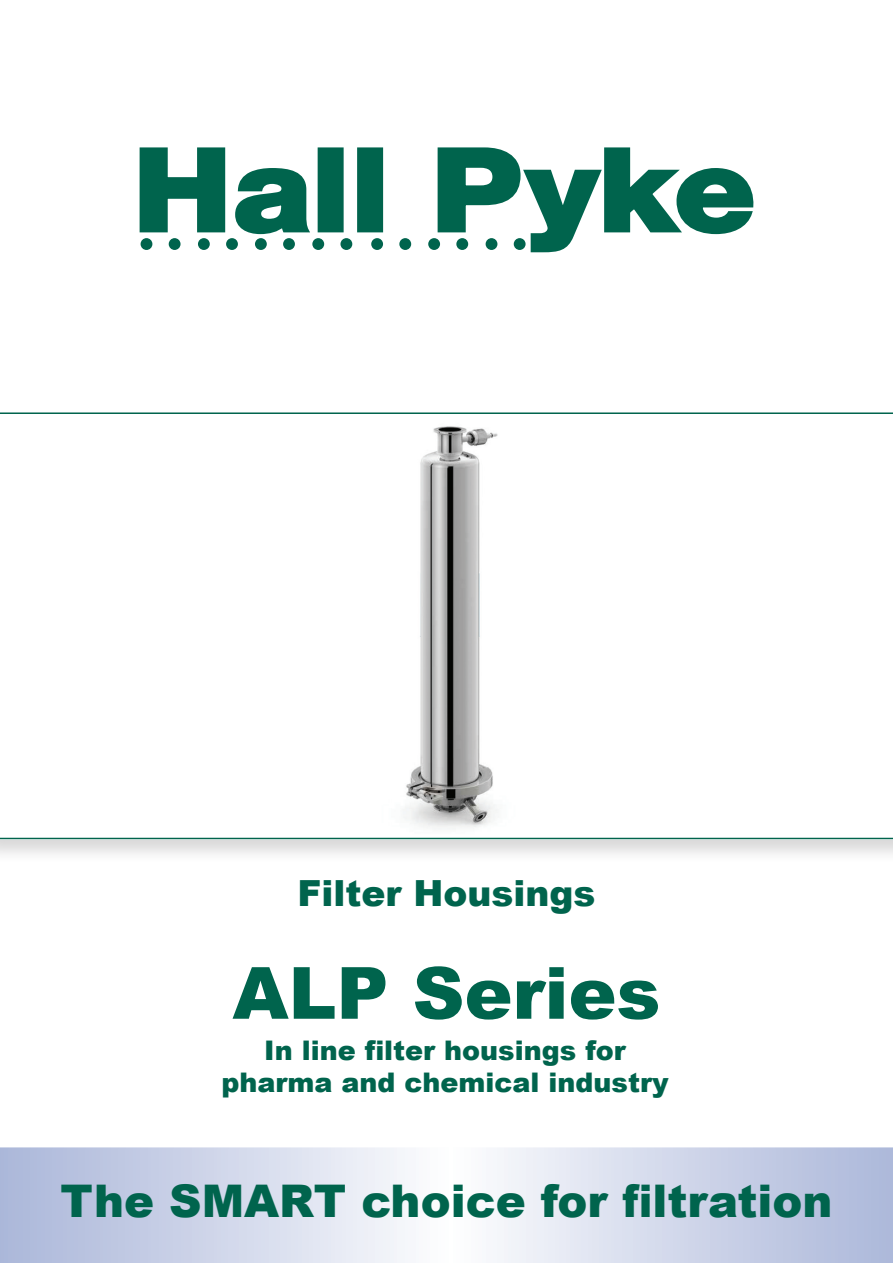
<style>
.page{position:relative;width:893px;height:1263px;background:#fff}
.page>*{position:absolute;margin:0;border:0;box-sizing:border-box;transform-origin:0 0}
.t1{font:900 72px "Arial";color:#00644d}
.t2{font:900 45px "Arial";color:#00644d}
.t3{font:900 36px "Arial";color:#00644d}
.t4{font:900 27px/32.4px "Arial";color:#00644d;text-align:center}
</style>
<div class="page">
<div style="left:0;top:409px;width:893px;height:455px;background:#231f20;opacity:.18"></div>
<div style="left:0;top:413px;width:893px;height:426px;background:#fff"></div>
<img style="left:352px;top:426px;width:189px;height:412px">
<svg style="left:140px;top:147px;width:86px;height:86px"></svg>
<svg style="left:235px;top:168px;width:75px;height:67px"></svg>
<div style="left:319px;top:149px;width:23px;height:82px;background:#00644d"></div>
<div style="left:318px;top:147px;width:26px;height:85px;border:3px solid #00644d"></div>
<div style="left:359px;top:149px;width:22px;height:82px;background:#00644d"></div>
<div style="left:357px;top:147px;width:26px;height:85px;border:3px solid #00644d"></div>
<svg style="left:436px;top:147px;width:317px;height:105px"></svg>
<div style="left:141px;top:238px;width:11px;height:12px;background:#00644d;border-radius:50%"></div>
<div style="left:169px;top:238px;width:12px;height:12px;background:#00644d;border-radius:50%"></div>
<div style="left:198px;top:238px;width:12px;height:12px;background:#00644d;border-radius:50%"></div>
<div style="left:226px;top:238px;width:12px;height:12px;background:#00644d;border-radius:50%"></div>
<div style="left:255px;top:238px;width:12px;height:12px;background:#00644d;border-radius:50%"></div>
<div style="left:283px;top:238px;width:12px;height:12px;background:#00644d;border-radius:50%"></div>
<div style="left:312px;top:238px;width:12px;height:12px;background:#00644d;border-radius:50%"></div>
<div style="left:340px;top:238px;width:12px;height:12px;background:#00644d;border-radius:50%"></div>
<div style="left:371px;top:238px;width:12px;height:12px;background:#00644d;border-radius:50%"></div>
<div style="left:399px;top:238px;width:12px;height:12px;background:#00644d;border-radius:50%"></div>
<div style="left:428px;top:238px;width:12px;height:12px;background:#00644d;border-radius:50%"></div>
<div style="left:456px;top:238px;width:12px;height:12px;background:#00644d;border-radius:50%"></div>
<div style="left:486px;top:238px;width:11px;height:12px;background:#00644d;border-radius:50%"></div>
<div style="left:514px;top:238px;width:12px;height:12px;background:#00644d;border-radius:50%"></div>
<hr style="left:0;top:412px;width:893px;height:2px;background:#00644d">
<hr style="left:0;top:838px;width:893px;height:1px;background:#00644d">
<svg style="left:0;top:1147px;width:893px;height:116px"></svg>
<p class="t3" style="left:297px;top:867px;width:299px">Filter Housings</p>
<p class="t1" style="left:232px;top:941px;width:429px">ALP Series</p>
<p class="t4" style="left:222px;top:1033px;width:449px">In line filter housings for pharma and chemical industry</p>
<p class="t2" style="left:61px;top:1168px;width:773px">The SMART choice for filtration</p>
</div>
